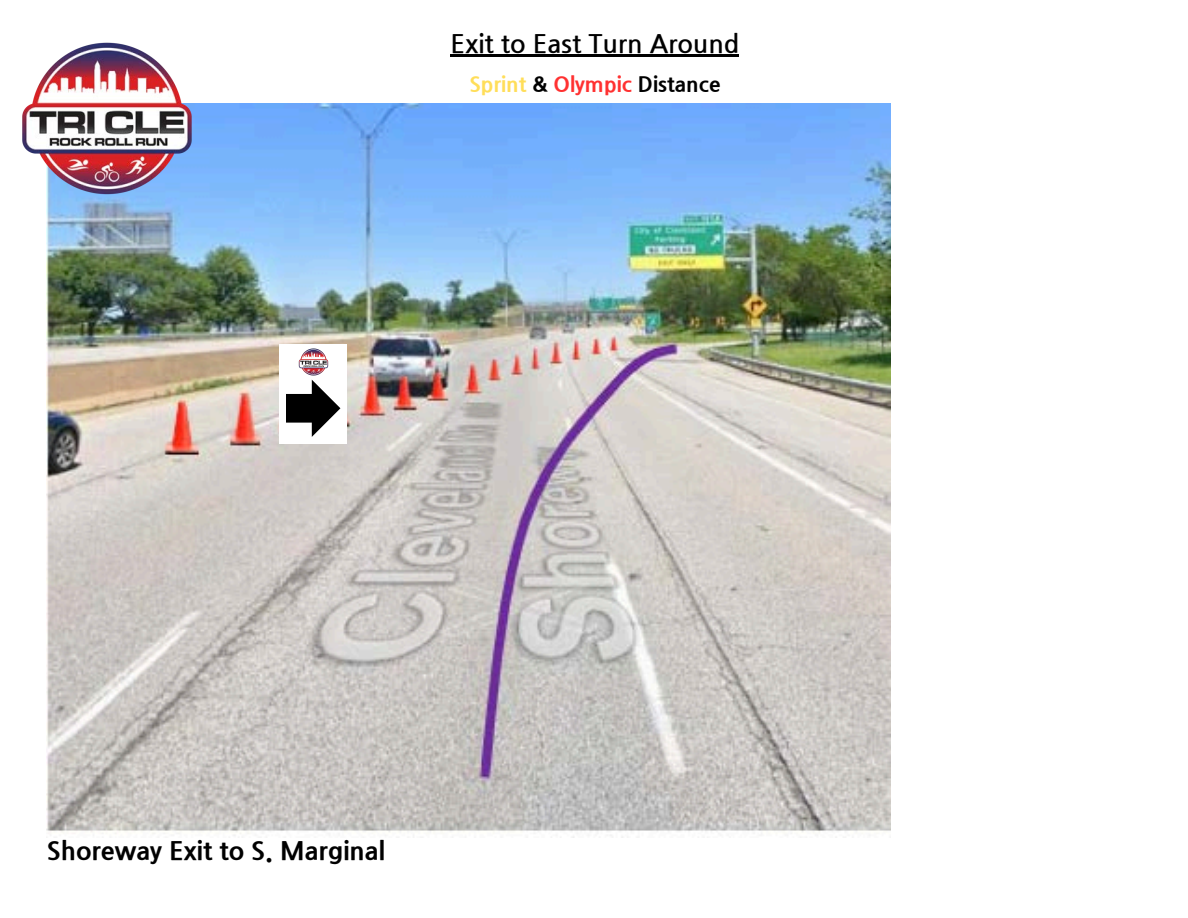
<style>
.page{position:relative;width:1188px;height:918px;background:#fff}
.page>*{position:absolute;margin:0;border:0;box-sizing:border-box;transform-origin:0 0}
.t1{font:800 25.5px "Nanum Gothic";color:#000}
.t2{font:700 25.5px "Nanum Gothic";color:#000}
.t3{font:800 21px "Nanum Gothic";color:#000}
.s1{color:#ffde59}
.s2{color:#ff3131}
</style>
<div class="page">
<img style="left:47px;top:104px;width:844px;height:733px">
<hr style="left:451px;top:54px;width:288px;height:2px;background:#000">
<div style="left:279px;top:344px;width:68px;height:100px;background:#fff"></div>
<img style="left:298px;top:348px;width:31px;height:32px">
<svg style="left:286px;top:380px;width:54px;height:57px"></svg>
<img style="left:22px;top:42px;width:191px;height:183px">
<p class="t2" style="left:451px;top:28px;width:290px">Exit to East Turn Around</p>
<h1 class="t3" style="left:469px;top:72px;width:253px"><span class="s1">Sprint</span> &amp; <span class="s2">Olympic</span> Distance</h1>
<p class="t1" style="left:47px;top:836px;width:340px">Shoreway Exit to S. Marginal</p>
</div>
